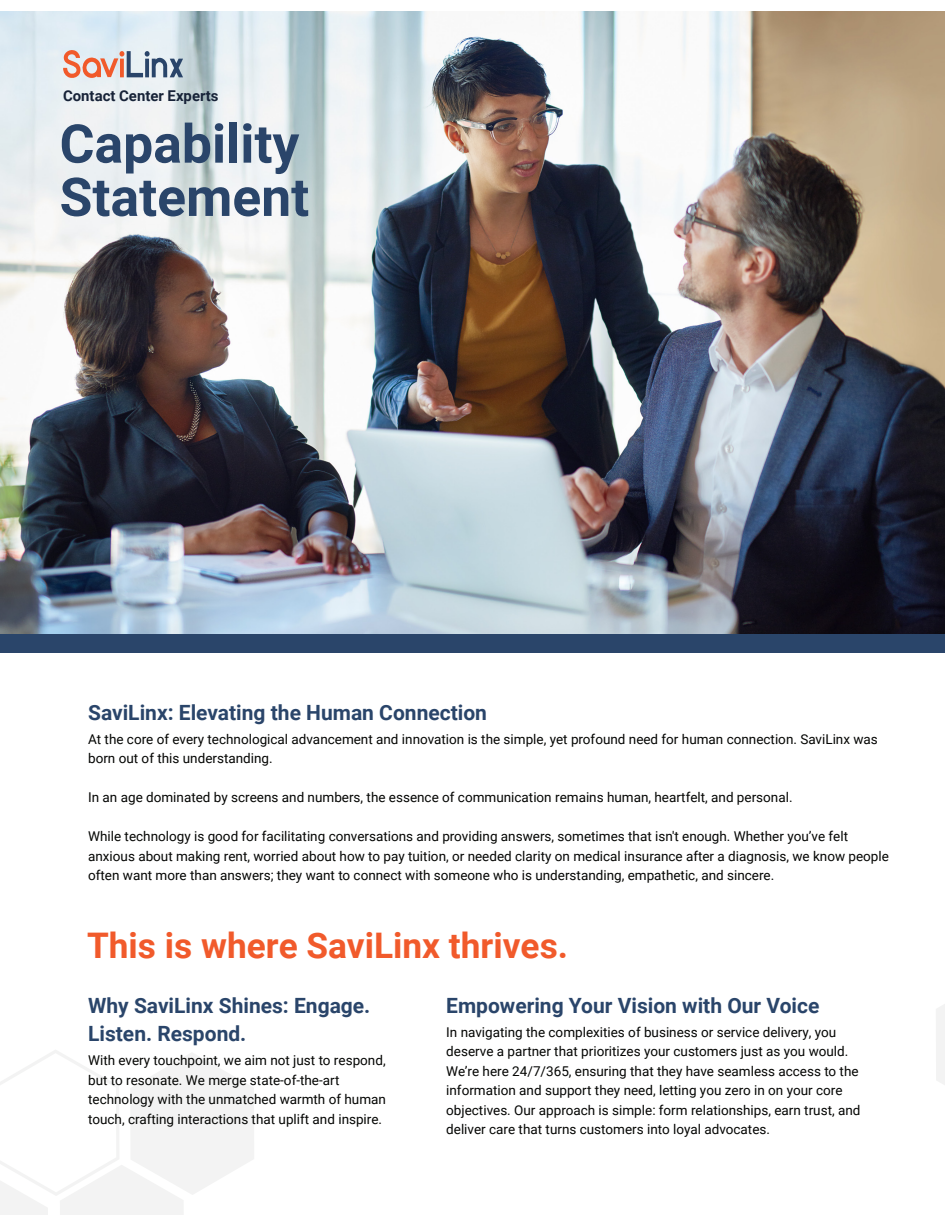
<style>
.page{position:relative;width:945px;height:1215px;background:#fff}
.page>*{position:absolute;margin:0;border:0;box-sizing:border-box;transform-origin:0 0}
.t1{font:700 53.4px/53.2px "Roboto";color:#2a456a}
.t2{font:700 35.25px "Roboto";color:#f15a2b}
.t3{font:700 21px/28.5px "Roboto";color:#2a456a}
.t4{font:700 14.85px "Roboto";color:#172338}
.t5{font:13.5px/19.5px "Roboto";color:#040503}
</style>
<div class="page">
<img style="left:0;top:11px;width:945px;height:623px">
<svg style="left:936px;top:1004px;width:9px;height:81px"></svg>
<svg style="left:0;top:1050px;width:254px;height:165px"></svg>
<div style="left:0;top:634px;width:945px;height:19px;background:#2a456a"></div>
<svg style="left:63px;top:50px;width:120px;height:29px;background:#c7b4b4"></svg>
<p class="t4" style="left:63px;top:86px;width:157px">Contact Center Experts</p>
<h1 class="t1" style="left:60px;top:115px;width:251px">Capability<br>Statement</h1>
<h3 class="t3" style="left:88px;top:697px;width:400px">SaviLinx: Elevating the Human Connection</h3>
<p class="t5" style="left:88px;top:729px;width:791px">At the core of every technological advancement and innovation is the simple, yet profound need for human connection. SaviLinx was born out of this understanding.</p>
<p class="t5" style="left:88px;top:787px;width:706px">In an age dominated by screens and numbers, the essence of communication remains human, heartfelt, and personal.</p>
<p class="t5" style="left:88px;top:826px;width:802px">While technology is good for facilitating conversations and providing answers, sometimes that isn't enough. Whether you’ve felt anxious about making rent, worried about how to pay tuition, or needed clarity on medical insurance after a diagnosis, we know people often want more than answers; they want to connect with someone who is understanding, empathetic, and sincere.</p>
<h2 class="t2" style="left:87px;top:920px;width:483px">This is where SaviLinx thrives.</h2>
<h3 class="t3" style="left:88px;top:990px;width:284px">Why SaviLinx Shines: Engage.<br>Listen. Respond.</h3>
<p class="t5" style="left:88px;top:1050px;width:299px">With every touchpoint, we aim not just to respond, but to resonate. We merge state-of-the-art technology with the unmatched warmth of human touch, crafting interactions that uplift and inspire.</p>
<h3 class="t3" style="left:446px;top:990px;width:375px">Empowering Your Vision with Our Voice</h3>
<p class="t5" style="left:446px;top:1022px;width:416px">In navigating the complexities of business or service delivery, you deserve a partner that prioritizes your customers just as you would.<br>We’re here 24/7/365, ensuring that they have seamless access to the information and support they need, letting you zero in on your core objectives. Our approach is simple: form relationships, earn trust, and deliver care that turns customers into loyal advocates.</p>
</div>
